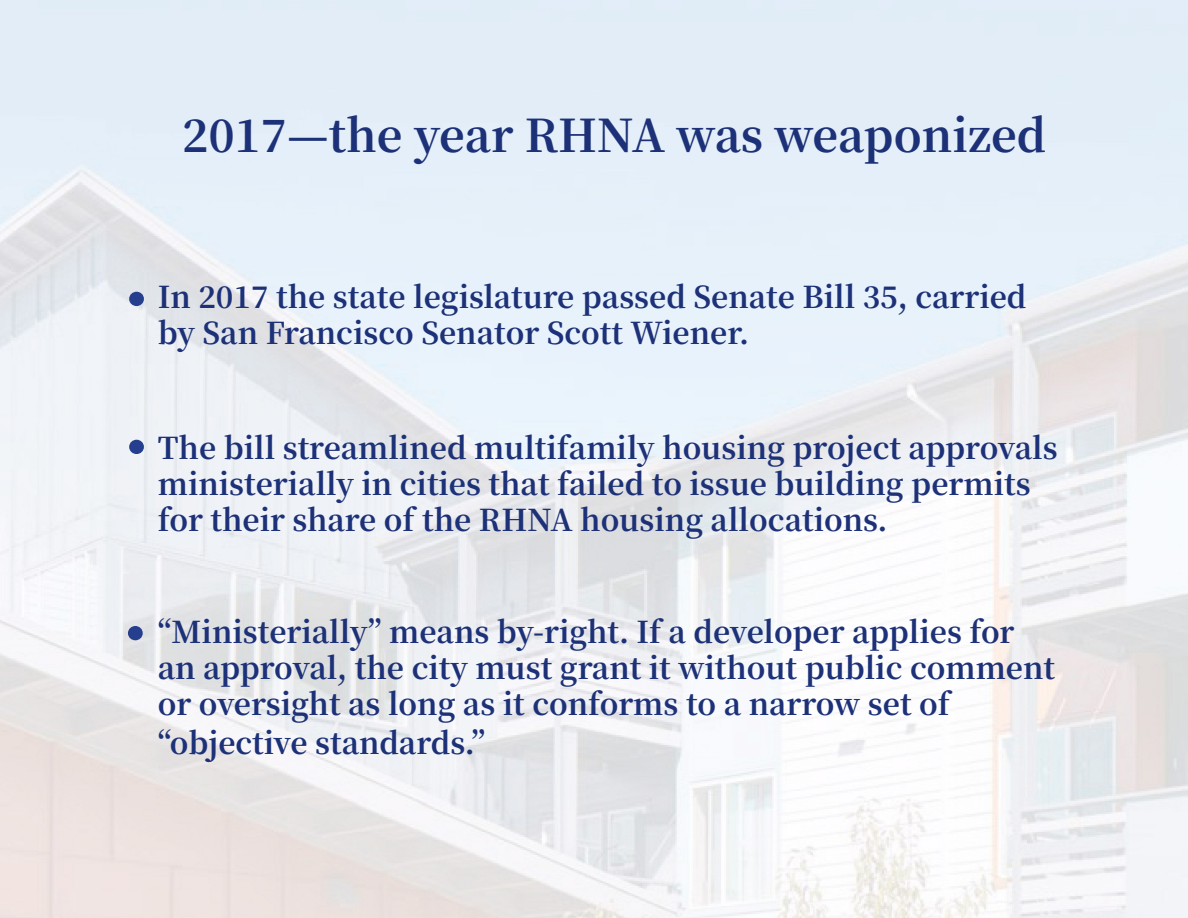
<style>
.page{position:relative;width:1188px;height:918px;background:#fff}
.page>*{position:absolute;margin:0;border:0;box-sizing:border-box;transform-origin:0 0}
.t1{font:500 60px "Noto Serif KR";color:#253f8e;scale:1.04 1}
.t2{font:700 45px "Noto Serif KR";color:#1c3177}
.t3{font:700 30px/36px "Noto Serif KR";color:#1c3177}
</style>
<div class="page">
<p class="t2" style="left:182px;top:110px;width:866px">2017—the year RHNA was weaponized</p>
<p class="t1" style="left:126px;top:265px;width:22px">•</p>
<p class="t3" style="left:158px;top:280px;width:870px">In 2017 the state legislature passed Senate Bill 35, carried by San Francisco Senator Scott Wiener.</p>
<p class="t1" style="left:126px;top:413px;width:22px">•</p>
<p class="t3" style="left:158px;top:431px;width:901px">The bill streamlined multifamily housing project approvals ministerially in cities that failed to issue building permits for their share of the RHNA housing allocations.</p>
<p class="t1" style="left:125px;top:599px;width:22px">•</p>
<p class="t3" style="left:158px;top:615px;width:899px">“Ministerially” means by-right. If a developer applies for an approval, the city must grant it without public comment or oversight as long as it conforms to a narrow set of</p>
<p class="t3" style="left:158px;top:726px;width:329px">“objective standards.”</p>
</div>
